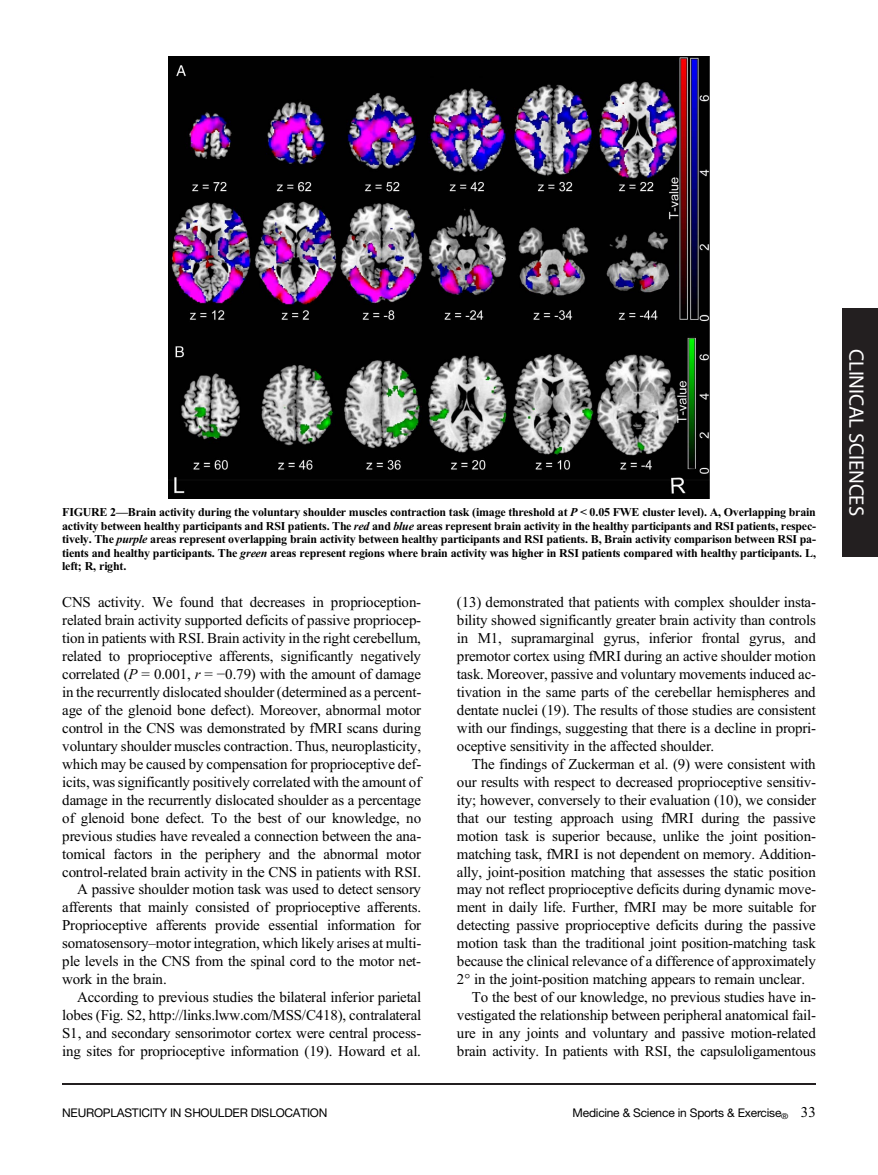
<style>
.page{position:relative;width:878px;height:1175px;background:#fff}
.page>*{position:absolute;margin:0;border:0;box-sizing:border-box;transform-origin:0 0}
.t1{font:20.85px "Adv T Tc 6 d 9 b 48 b";letter-spacing:-.005em;color:#fff}
.t2{font:15px/18px "Adv TT182 ff 89 e";color:#000;text-align:justify}
.t3{font:12px/13.5px "Adv T Tf 331 adb 4.B";letter-spacing:-.015em;color:#000;text-align:justify}
.t4{font:12px "Adv TT739 e 07 da";letter-spacing:-.015em;color:#000}
.s1{font-style:inherit}
.s2{font-family:"Adv TT3 fbc 8 d 66.BI"}
.s3{font-family:"Adv TT73 b 978 ed.I"}
.s4{font-family:"Adv TT182 ff 89 e";font-size:15px}
</style>
<div class="page">
<img style="left:168px;top:57px;width:541px;height:441px">
<hr style="left:62px;top:1083px;width:753px;height:1px;background:#231f20">
<div style="left:842px;top:308px;width:35px;height:249px;background:#231f20"></div>
<p class="t3" style="left:62px;top:507px;width:755px">FIGURE 2<span class="s1">—</span>Brain activity during the voluntary shoulder muscles contraction task (image threshold at <span class="s2">P</span> &lt; 0.05 FWE cluster level). A, Overlapping brain activity between healthy participants and RSI patients. The <span class="s2">red</span> and <span class="s2">blue</span> areas represent brain activity in the healthy participants and RSI patients, respec&shy;tively. The <span class="s2">purple</span> areas represent overlapping brain activity between healthy participants and RSI patients. B, Brain activity comparison between RSI pa&shy;tients and healthy participants. The <span class="s2">green</span> areas represent regions where brain activity was higher in RSI patients compared with healthy participants. L, left; R, right.</p>
<p class="t2" style="left:62px;top:595px;width:360px">CNS activity. We found that decreases in proprioception-</p>
<p class="t2" style="left:62px;top:613px;width:360px">related brain activity supported deficits of passive propriocep-</p>
<p class="t2" style="left:62px;top:630px;width:360px">tion in patients with RSI. Brain activity in the right cerebellum,</p>
<p class="t2" style="left:62px;top:648px;width:360px">related to proprioceptive afferents, significantly negatively</p>
<p class="t2" style="left:62px;top:666px;width:360px">correlated (<span class="s3">P</span> = 0.001, <span class="s3">r</span> = <span class="s1">−</span>0.79) with the amount of damage</p>
<p class="t2" style="left:62px;top:684px;width:360px">in the recurrently dislocated shoulder (determined as a percent-</p>
<p class="t2" style="left:62px;top:702px;width:360px">age of the glenoid bone defect). Moreover, abnormal motor</p>
<p class="t2" style="left:62px;top:720px;width:360px">control in the CNS was demonstrated by fMRI scans during</p>
<p class="t2" style="left:62px;top:738px;width:360px">voluntary shoulder muscles contraction. Thus, neuroplasticity,</p>
<p class="t2" style="left:62px;top:756px;width:360px">which may be caused by compensation for proprioceptive def-</p>
<p class="t2" style="left:62px;top:774px;width:360px">icits, was significantly positively correlated with the amount of</p>
<p class="t2" style="left:62px;top:792px;width:360px">damage in the recurrently dislocated shoulder as a percentage</p>
<p class="t2" style="left:62px;top:810px;width:360px">of glenoid bone defect. To the best of our knowledge, no</p>
<p class="t2" style="left:62px;top:828px;width:360px">previous studies have revealed a connection between the ana-</p>
<p class="t2" style="left:62px;top:846px;width:360px">tomical factors in the periphery and the abnormal motor</p>
<p class="t2" style="left:62px;top:864px;width:360px">control-related brain activity in the CNS in patients with RSI.</p>
<p class="t2" style="left:77px;top:882px;width:345px">A passive shoulder motion task was used to detect sensory</p>
<p class="t2" style="left:62px;top:899px;width:360px">afferents that mainly consisted of proprioceptive afferents.</p>
<p class="t2" style="left:62px;top:917px;width:360px">Proprioceptive afferents provide essential information for</p>
<p class="t2" style="left:62px;top:935px;width:360px">somatosensory<span class="s1">–</span>motor integration, which likely arises at multi-</p>
<p class="t2" style="left:62px;top:953px;width:360px">ple levels in the CNS from the spinal cord to the motor net-</p>
<p class="t2" style="left:62px;top:971px;width:106px">work in the brain.</p>
<p class="t2" style="left:77px;top:989px;width:345px">According to previous studies the bilateral inferior parietal</p>
<p class="t2" style="left:62px;top:1007px;width:360px">lobes (Fig. S2, http://links.lww.com/MSS/C418), contralateral</p>
<p class="t2" style="left:62px;top:1025px;width:360px">S1, and secondary sensorimotor cortex were central process-</p>
<p class="t2" style="left:62px;top:1043px;width:360px">ing sites for proprioceptive information (19). Howard et al.</p>
<p class="t2" style="left:457px;top:595px;width:360px">(13) demonstrated that patients with complex shoulder insta&shy;bility showed significantly greater brain activity than controls in M1, supramarginal gyrus, inferior frontal gyrus, and premotor cortex using fMRI during an active shoulder motion task. Moreover, passive and voluntary movements induced ac&shy;tivation in the same parts of the cerebellar hemispheres and dentate nuclei (19). The results of those studies are consistent with our findings, suggesting that there is a decline in propri&shy;oceptive sensitivity in the affected shoulder.</p>
<p class="t2" style="left:472px;top:756px;width:345px">The findings of Zuckerman et al. (9) were consistent with</p>
<p class="t2" style="left:457px;top:774px;width:360px">our results with respect to decreased proprioceptive sensitiv-</p>
<p class="t2" style="left:457px;top:792px;width:360px">ity; however, conversely to their evaluation (10), we consider</p>
<p class="t2" style="left:457px;top:810px;width:360px">that our testing approach using fMRI during the passive</p>
<p class="t2" style="left:457px;top:828px;width:360px">motion task is superior because, unlike the joint position-</p>
<p class="t2" style="left:457px;top:846px;width:360px">matching task, fMRI is not dependent on memory. Addition-</p>
<p class="t2" style="left:457px;top:864px;width:360px">ally, joint-position matching that assesses the static position</p>
<p class="t2" style="left:457px;top:882px;width:360px">may not reflect proprioceptive deficits during dynamic move-</p>
<p class="t2" style="left:457px;top:899px;width:360px">ment in daily life. Further, fMRI may be more suitable for</p>
<p class="t2" style="left:457px;top:917px;width:360px">detecting passive proprioceptive deficits during the passive</p>
<p class="t2" style="left:457px;top:935px;width:360px">motion task than the traditional joint position-matching task</p>
<p class="t2" style="left:457px;top:953px;width:360px">because the clinical relevance of a difference of approximately</p>
<p class="t2" style="left:457px;top:971px;width:349px">2° in the joint-position matching appears to remain unclear.</p>
<p class="t2" style="left:472px;top:989px;width:345px">To the best of our knowledge, no previous studies have in-</p>
<p class="t2" style="left:457px;top:1007px;width:360px">vestigated the relationship between peripheral anatomical fail-</p>
<p class="t2" style="left:457px;top:1025px;width:360px">ure in any joints and voluntary and passive motion-related</p>
<p class="t2" style="left:457px;top:1043px;width:360px">brain activity. In patients with RSI, the capsuloligamentous</p>
<p class="t4" style="left:62px;top:1108px;width:266px">NEUROPLASTICITY IN SHOULDER DISLOCATION</p>
<p class="t4" style="left:572px;top:1108px;width:245px">Medicine &amp; Science in Sports &amp; Exercise<sub>®</sub> <span class="s4">33</span></p>
<h1 class="t1" style="left:863px;top:349px;width:168px;rotate:90deg">CLINICAL SCIENCES</h1>
</div>
